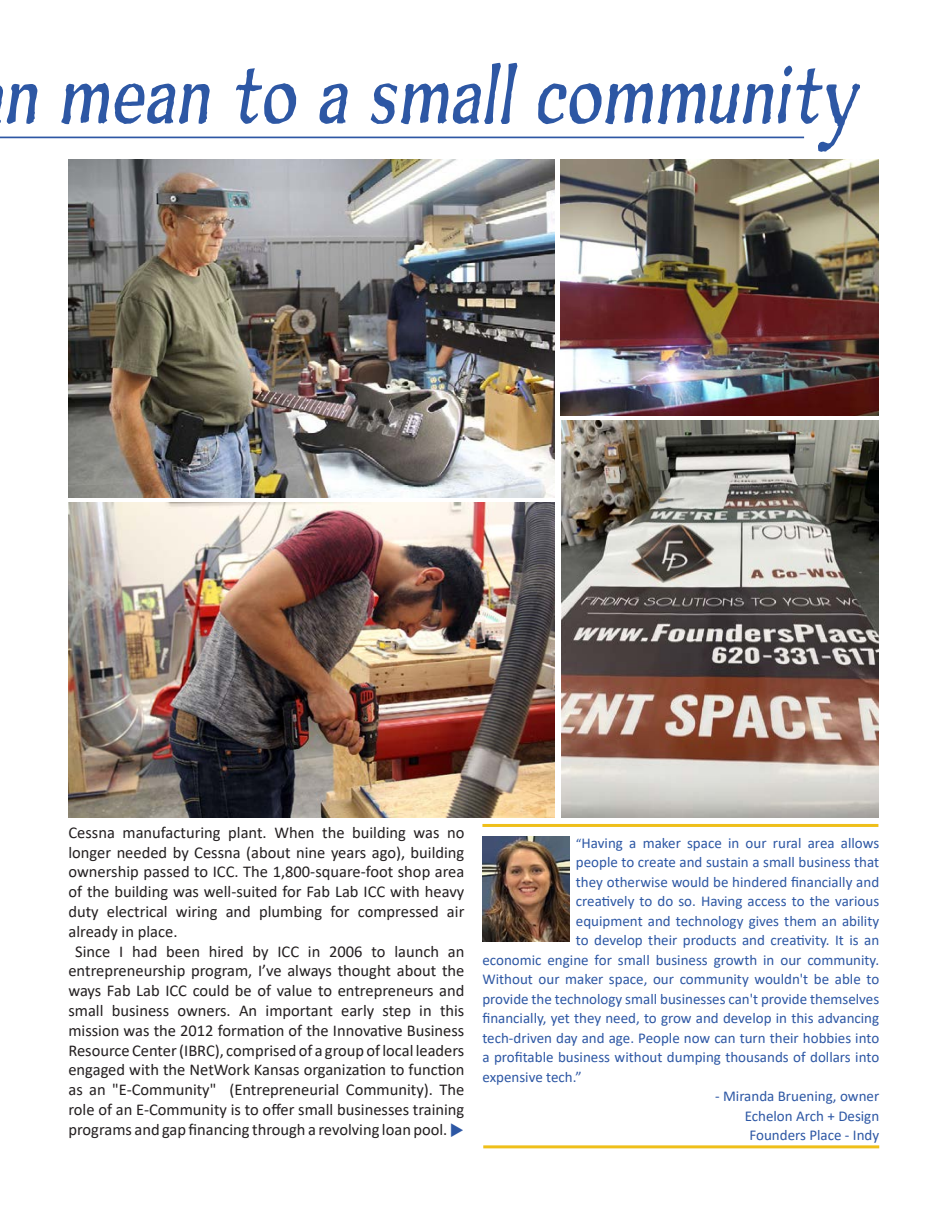
<style>
.page{position:relative;width:945px;height:1215px;background:#fff}
.page>*{position:absolute;margin:0;border:0;box-sizing:border-box;transform-origin:0 0}
.t1{font:79.05px "Sunshine";color:#2d57a4;scale:.83 1}
.t2{font:16.5px/19.8px "Calibri";color:#231f20;text-align:justify}
.t3{font:15px "Calibri";color:#2d57a4}
.s1{color:#2d57a4}
.s2{font-size:13.5px}
</style>
<div class="page">
<img style="left:68px;top:160px;width:486px;height:337px">
<img style="left:68px;top:503px;width:486px;height:314px">
<img style="left:561px;top:421px;width:317px;height:396px">
<hr style="left:0;top:137px;width:804px;height:1px;background:#2d57a4">
<img style="left:561px;top:160px;width:317px;height:255px">
<hr style="left:482px;top:824px;width:396px;height:3px;background:#efbf19">
<hr style="left:483px;top:1145px;width:396px;height:3px;background:#efbf19">
<img style="left:482px;top:836px;width:87px;height:105px">
<h1 class="t1" style="left:3px;top:49px;width:1048px">n mean to a small community</h1>
<p class="t2" style="left:68px;top:822px;width:398px">Cessna manufacturing plant. When the building was no longer needed by Cessna (about nine years ago), building ownership passed to ICC. The 1,800-square-foot shop area of the building was well-suited for Fab Lab ICC with heavy duty electrical wiring and plumbing for compressed air already in place.</p>
<p class="t2" style="left:68px;top:941px;width:398px;text-align:center">Since I had been hired by ICC in 2006 to launch an entrepreneurship program, I’ve always thought about the ways Fab Lab ICC could be of value to entrepreneurs and small business owners. An important early step in this mission was the 2012 formation of the Innovative Business Resource Center (IBRC), comprised of a group of local leaders engaged with the NetWork Kansas organization to function as an "E-Community" (Entrepreneurial Community). The role of an E-Community is to offer small businesses training programs and gap financing through a revolving loan pool. <span class="s1">◆</span></p>
<p class="t3" style="left:576px;top:832px;width:305px"><span class="s2">“</span>Having a maker space in our rural area allows</p>
<p class="t3" style="left:576px;top:852px;width:305px">people to create and sustain a small business that</p>
<p class="t3" style="left:576px;top:871px;width:305px">they otherwise would be hindered financially and</p>
<p class="t3" style="left:576px;top:891px;width:305px">creatively to do so. Having access to the various</p>
<p class="t3" style="left:576px;top:910px;width:305px">equipment and technology gives them an ability</p>
<p class="t3" style="left:576px;top:930px;width:305px">to develop their products and creativity. It is an</p>
<p class="t3" style="left:482px;top:949px;width:398px">economic engine for small business growth in our community.</p>
<p class="t3" style="left:482px;top:969px;width:398px">Without our maker space, our community wouldn't be able to</p>
<p class="t3" style="left:482px;top:988px;width:398px">provide the technology small businesses can't provide themselves</p>
<p class="t3" style="left:482px;top:1008px;width:398px">financially, yet they need, to grow and develop in this advancing</p>
<p class="t3" style="left:482px;top:1027px;width:398px">tech-driven day and age. People now can turn their hobbies into</p>
<p class="t3" style="left:482px;top:1047px;width:398px">a profitable business without dumping thousands of dollars into</p>
<p class="t3" style="left:482px;top:1066px;width:101px">expensive tech.”</p>
<p class="t3" style="left:715px;top:1086px;width:166px">- Miranda Bruening, owner</p>
<p class="t3" style="left:745px;top:1105px;width:136px">Echelon Arch + Design</p>
<p class="t3" style="left:749px;top:1125px;width:131px">Founders Place - Indy</p>
</div>
